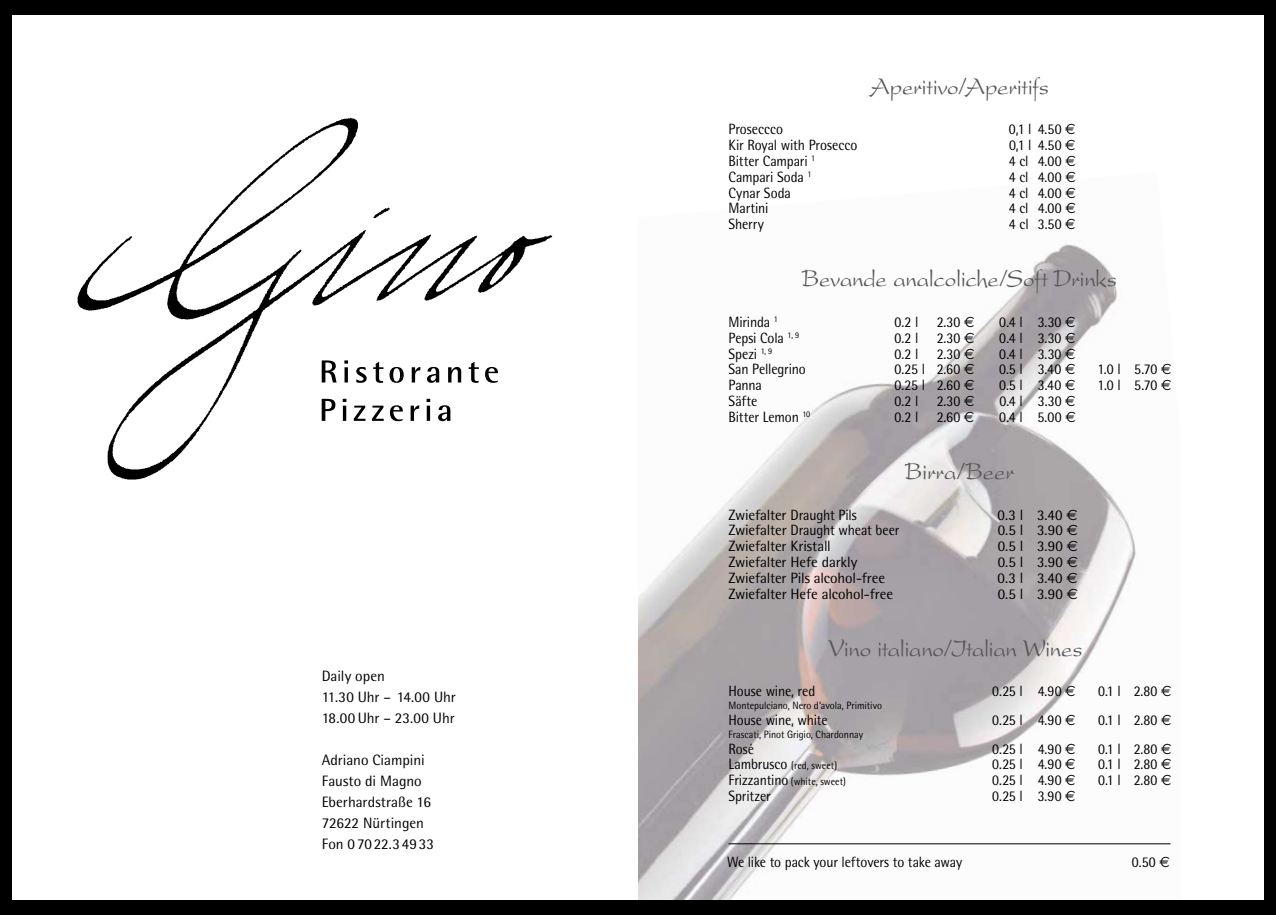
<style>
.page{position:relative;width:1276px;height:915px;background:#fff}
.page>*{position:absolute;margin:0;border:0;box-sizing:border-box;transform-origin:0 0}
.t1{font:25.5px "Present";letter-spacing:-.015em;color:#575756;scale:.9 1}
.t2{font:15px/21px "Rotis Semi Sans";color:#000}
.t3{font:14.85px "Rotis Semi Sans";letter-spacing:-.01em;color:#000;scale:.93 1}
.t4{font:14.85px "Rotis Semi Sans";letter-spacing:-.01em;color:#000}
.t5{font:10.65px "Rotis Semi Sans";color:#000;scale:.93 1}
.s1{font-family:"Euro Sans"}
.s2{font-size:14.85px}
</style>
<div class="page">
<div style="left:0;top:0;width:637px;height:914px;background:#000"></div>
<div style="left:637px;top:0;width:639px;height:914px;background:#000"></div>
<div style="left:13px;top:15px;width:625px;height:884px;background:#fff"></div>
<img style="left:77px;top:117px;width:476px;height:363px">
<svg style="left:322px;top:398px;width:128px;height:23px"></svg>
<svg style="left:322px;top:360px;width:176px;height:23px"></svg>
<div style="left:638px;top:15px;width:625px;height:884px;background:#fff"></div>
<img style="left:638px;top:244px;width:533px;height:655px">
<hr style="left:728px;top:843px;width:442px;height:1px;background:#000">
<svg style="left:1271px;top:910px;width:5px;height:5px"></svg>
<p class="t2" style="left:322px;top:665px;width:136px">Daily open<br>11.30 Uhr – 14.00 Uhr<br>18.00 Uhr – 23.00 Uhr</p>
<p class="t2" style="left:322px;top:749px;width:114px">Adriano Ciampini<br>Fausto di Magno<br>Eberhardstraße 16<br>72622 Nürtingen<br>Fon 07022.34933</p>
<h1 class="t1" style="left:869px;top:72px;width:201px">Aperitivo/Aperitifs</h1>
<p class="t3" style="left:728px;top:120px;width:60px">Proseccco</p>
<p class="t3" style="left:1009px;top:120px;width:73px">0,1 l 4.50 <span class="s1">€</span></p>
<p class="t3" style="left:728px;top:136px;width:140px">Kir Royal with Prosecco</p>
<p class="t3" style="left:1009px;top:136px;width:73px">0,1 l 4.50 <span class="s1">€</span></p>
<p class="t3" style="left:728px;top:152px;width:95px">Bitter Campari <sup>1</sup></p>
<p class="t3" style="left:1009px;top:152px;width:73px">4 cl 4.00 <span class="s1">€</span></p>
<p class="t3" style="left:728px;top:168px;width:91px">Campari Soda <sup>1</sup></p>
<p class="t3" style="left:1009px;top:168px;width:73px">4 cl 4.00 <span class="s1">€</span></p>
<p class="t3" style="left:728px;top:184px;width:69px">Cynar Soda</p>
<p class="t3" style="left:1009px;top:184px;width:73px">4 cl 4.00 <span class="s1">€</span></p>
<p class="t3" style="left:728px;top:199px;width:44px">Martini</p>
<p class="t3" style="left:1009px;top:199px;width:73px">4 cl 4.00 <span class="s1">€</span></p>
<p class="t3" style="left:728px;top:215px;width:40px">Sherry</p>
<p class="t3" style="left:1009px;top:215px;width:73px">4 cl 3.50 <span class="s1">€</span></p>
<h1 class="t1" style="left:801px;top:264px;width:352px">Bevande analcoliche/Soft Drinks</h1>
<p class="t3" style="left:728px;top:313px;width:55px">Mirinda <sup>1</sup></p>
<p class="t3" style="left:894px;top:313px;width:87px">0.2 l 2.30 <span class="s1">€</span></p>
<p class="t3" style="left:999px;top:313px;width:83px">0.4 l 3.30 <span class="s1">€</span></p>
<p class="t3" style="left:728px;top:329px;width:77px">Pepsi Cola <sup>1,</sup> <sup>9</sup></p>
<p class="t3" style="left:894px;top:329px;width:87px">0.2 l 2.30 <span class="s1">€</span></p>
<p class="t3" style="left:999px;top:329px;width:83px">0.4 l 3.30 <span class="s1">€</span></p>
<p class="t3" style="left:728px;top:345px;width:49px">Spezi <sup>1,</sup> <sup>9</sup></p>
<p class="t3" style="left:894px;top:344px;width:87px">0.2 l 2.30 <span class="s1">€</span></p>
<p class="t3" style="left:999px;top:344px;width:83px">0.4 l 3.30 <span class="s1">€</span></p>
<p class="t3" style="left:728px;top:360px;width:85px">San Pellegrino</p>
<p class="t3" style="left:894px;top:360px;width:87px">0.25 l 2.60 <span class="s1">€</span></p>
<p class="t3" style="left:999px;top:360px;width:84px">0.5 l 3.40 <span class="s1">€</span></p>
<p class="t3" style="left:1097px;top:360px;width:81px">1.0 l 5.70 <span class="s1">€</span></p>
<p class="t3" style="left:728px;top:376px;width:38px">Panna</p>
<p class="t3" style="left:894px;top:376px;width:87px">0.25 l 2.60 <span class="s1">€</span></p>
<p class="t3" style="left:999px;top:376px;width:84px">0.5 l 3.40 <span class="s1">€</span></p>
<p class="t3" style="left:1097px;top:376px;width:81px">1.0 l 5.70 <span class="s1">€</span></p>
<p class="t3" style="left:728px;top:392px;width:33px">Säfte</p>
<p class="t3" style="left:894px;top:392px;width:87px">0.2 l 2.30 <span class="s1">€</span></p>
<p class="t3" style="left:999px;top:392px;width:83px">0.4 l 3.30 <span class="s1">€</span></p>
<p class="t3" style="left:728px;top:408px;width:89px">Bitter Lemon <sup>10</sup></p>
<p class="t3" style="left:894px;top:408px;width:87px">0.2 l 2.60 <span class="s1">€</span></p>
<p class="t3" style="left:999px;top:408px;width:84px">0.4 l 5.00 <span class="s1">€</span></p>
<h1 class="t1" style="left:904px;top:457px;width:123px">Birra/Beer</h1>
<p class="t4" style="left:728px;top:505px;width:130px">Zwiefalter Draught Pils</p>
<p class="t4" style="left:997px;top:505px;width:82px">0.3 l 3.40 <span class="s1">€</span></p>
<p class="t4" style="left:728px;top:521px;width:172px">Zwiefalter Draught wheat beer</p>
<p class="t4" style="left:997px;top:521px;width:82px">0.5 l 3.90 <span class="s1">€</span></p>
<p class="t4" style="left:728px;top:537px;width:104px">Zwiefalter Kristall</p>
<p class="t4" style="left:997px;top:537px;width:82px">0.5 l 3.90 <span class="s1">€</span></p>
<p class="t4" style="left:728px;top:553px;width:130px">Zwiefalter Hefe darkly</p>
<p class="t4" style="left:997px;top:553px;width:82px">0.5 l 3.90 <span class="s1">€</span></p>
<p class="t4" style="left:728px;top:569px;width:158px">Zwiefalter Pils alcohol-free</p>
<p class="t4" style="left:997px;top:569px;width:82px">0.3 l 3.40 <span class="s1">€</span></p>
<p class="t4" style="left:728px;top:584px;width:166px">Zwiefalter Hefe alcohol-free</p>
<p class="t4" style="left:997px;top:584px;width:82px">0.5 l 3.90 <span class="s1">€</span></p>
<h1 class="t1" style="left:828px;top:633px;width:284px">Vino italiano/Italian Wines</h1>
<p class="t3" style="left:728px;top:682px;width:95px">House wine, red</p>
<p class="t3" style="left:992px;top:682px;width:91px">0.25 l 4.90 <span class="s1">€</span></p>
<p class="t3" style="left:1098px;top:682px;width:80px">0.1 l 2.80 <span class="s1">€</span></p>
<p class="t5" style="left:728px;top:699px;width:167px">Montepulciano, Nero d‘avola, Primitivo</p>
<p class="t3" style="left:728px;top:711px;width:108px">House wine, white</p>
<p class="t3" style="left:992px;top:711px;width:91px">0.25 l 4.90 <span class="s1">€</span></p>
<p class="t3" style="left:1098px;top:711px;width:80px">0.1 l 2.80 <span class="s1">€</span></p>
<p class="t5" style="left:728px;top:727px;width:146px">Frascati, Pinot Grigio, Chardonnay</p>
<p class="t3" style="left:728px;top:739px;width:29px">Rosé</p>
<p class="t3" style="left:992px;top:739px;width:91px">0.25 l 4.90 <span class="s1">€</span></p>
<p class="t3" style="left:1098px;top:739px;width:80px">0.1 l 2.80 <span class="s1">€</span></p>
<p class="t5" style="left:728px;top:759px;width:118px"><span class="s2">Lambrusco</span> (red, sweet)</p>
<p class="t3" style="left:992px;top:755px;width:91px">0.25 l 4.90 <span class="s1">€</span></p>
<p class="t3" style="left:1098px;top:755px;width:80px">0.1 l 2.80 <span class="s1">€</span></p>
<p class="t5" style="left:728px;top:775px;width:128px"><span class="s2">Frizzantino</span> (white, sweet)</p>
<p class="t3" style="left:992px;top:771px;width:91px">0.25 l 4.90 <span class="s1">€</span></p>
<p class="t3" style="left:1098px;top:771px;width:80px">0.1 l 2.80 <span class="s1">€</span></p>
<p class="t3" style="left:728px;top:786px;width:47px">Spritzer</p>
<p class="t3" style="left:992px;top:786px;width:91px">0.25 l 3.90 <span class="s1">€</span></p>
<p class="t3" style="left:727px;top:853px;width:254px">We like to pack your leftovers to take away</p>
<p class="t3" style="left:1132px;top:853px;width:42px">0.50 <span class="s1">€</span></p>
</div>
